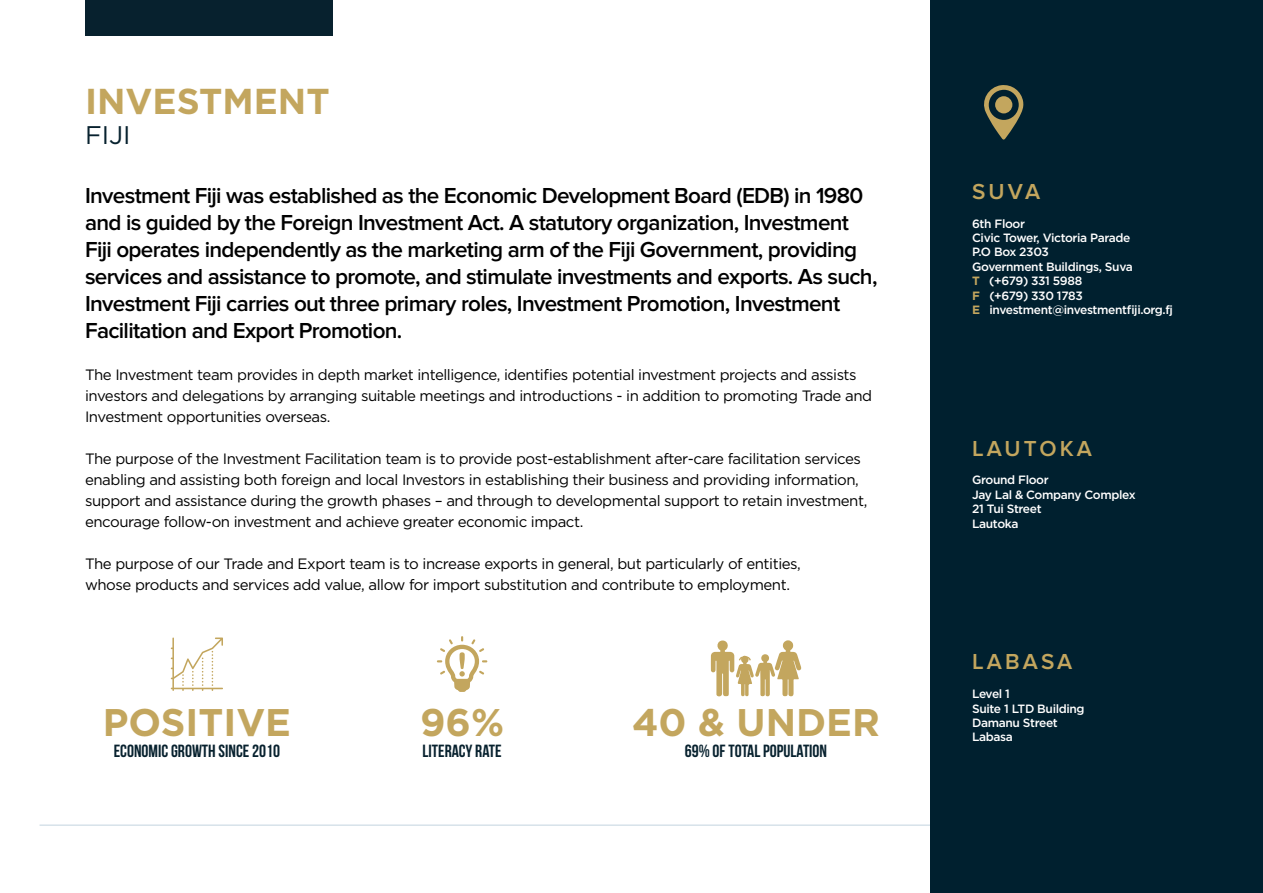
<style>
.page{position:relative;width:1263px;height:893px;background:#fff}
.page>*{position:absolute;margin:0;border:0;box-sizing:border-box;transform-origin:0 0}
.t1{font:700 38.55px "Gotham";color:#c3a65e}
.t2{font:700 36px "Gotham";color:#c3a65e}
.t3{font:25.5px "Gotham";color:#07212e}
.t4{font:600 22.5px/27px "Proxima Nova";letter-spacing:-.03em;color:#000}
.t5{font:600 22.5px "Proxima Nova";letter-spacing:.14em;color:#c3a65e}
.t6{font:700 17.7px "Bebas Neue";color:#07212e}
.t7{font:15px/21px "Gotham";letter-spacing:-.03em;color:#000}
.t8{font:500 12px/14.4px "Gotham";letter-spacing:-.03em;color:#fff}
.s1{font-weight:700;color:#c3a65e}
</style>
<div class="page">
<hr style="left:40px;top:824px;width:890px;height:2px;background:#c2d3df">
<div style="left:930px;top:0;width:333px;height:893px;background:#00202f"></div>
<div style="left:85px;top:0;width:248px;height:36px;background:#07212e"></div>
<svg style="left:984px;top:85px;width:39px;height:55px"></svg>
<div style="left:995px;top:96px;width:17px;height:17px;background:#c3a65e;border-radius:50%"></div>
<svg style="left:437px;top:636px;width:50px;height:56px"></svg>
<svg style="left:711px;top:640px;width:90px;height:57px"></svg>
<svg style="left:171px;top:637px;width:52px;height:54px"></svg>
<h2 class="t2" style="left:85px;top:77px;width:246px">INVESTMENT</h2>
<h3 class="t3" style="left:85px;top:119px;width:47px">FIJI</h3>
<p class="t4" style="left:85px;top:183px;width:794px">Investment Fiji was established as the Economic Development Board (EDB) in 1980 and is guided by the Foreign Investment Act. A statutory organization, Investment Fiji operates independently as the marketing arm of the Fiji Government, providing services and assistance to promote, and stimulate investments and exports. As such, Investment Fiji carries out three primary roles, Investment Promotion, Investment Facilitation and Export Promotion.</p>
<p class="t7" style="left:85px;top:364px;width:788px">The Investment team provides in depth market intelligence, identifies potential investment projects and assists investors and delegations by arranging suitable meetings and introductions - in addition to promoting Trade and<br>Investment opportunities overseas.</p>
<p class="t7" style="left:85px;top:448px;width:784px">The purpose of the Investment Facilitation team is to provide post-establishment after-care facilitation services enabling and assisting both foreign and local Investors in establishing their business and providing information, support and assistance during the growth phases – and through to developmental support to retain investment, encourage follow-on investment and achieve greater economic impact.</p>
<p class="t7" style="left:85px;top:553px;width:717px">The purpose of our Trade and Export team is to increase exports in general, but particularly of entities, whose products and services add value, allow for import substitution and contribute to employment.</p>
<h1 class="t1" style="left:103px;top:697px;width:190px">POSITIVE</h1>
<p class="t6" style="left:114px;top:741px;width:168px">ECONOMIC GROWTH SINCE 2010</p>
<h1 class="t1" style="left:420px;top:697px;width:86px">96%</h1>
<p class="t6" style="left:423px;top:741px;width:81px">LITERACY RATE</p>
<h1 class="t1" style="left:632px;top:697px;width:249px">40 &amp; UNDER</h1>
<p class="t6" style="left:685px;top:741px;width:144px">69% OF TOTAL POPULATION</p>
<h3 class="t5" style="left:972px;top:178px;width:70px">SUVA</h3>
<p class="t8" style="left:972px;top:216px;width:202px">6th Floor<br>Civic Tower, Victoria Parade<br>P.O Box 2303<br>Government Buildings, Suva<br><span class="s1">T</span> (+679) 331 5988<br><span class="s1">F</span> (+679) 330 1783<br><span class="s1">E</span> investment@investmentfiji.org.fj</p>
<h3 class="t5" style="left:972px;top:435px;width:121px">LAUTOKA</h3>
<p class="t8" style="left:972px;top:473px;width:165px">Ground Floor<br>Jay Lal &amp; Company Complex<br>21 Tui Street<br>Lautoka</p>
<h3 class="t5" style="left:972px;top:649px;width:102px">LABASA</h3>
<p class="t8" style="left:972px;top:687px;width:114px">Level 1<br>Suite 1 LTD Building<br>Damanu Street<br>Labasa</p>
</div>
